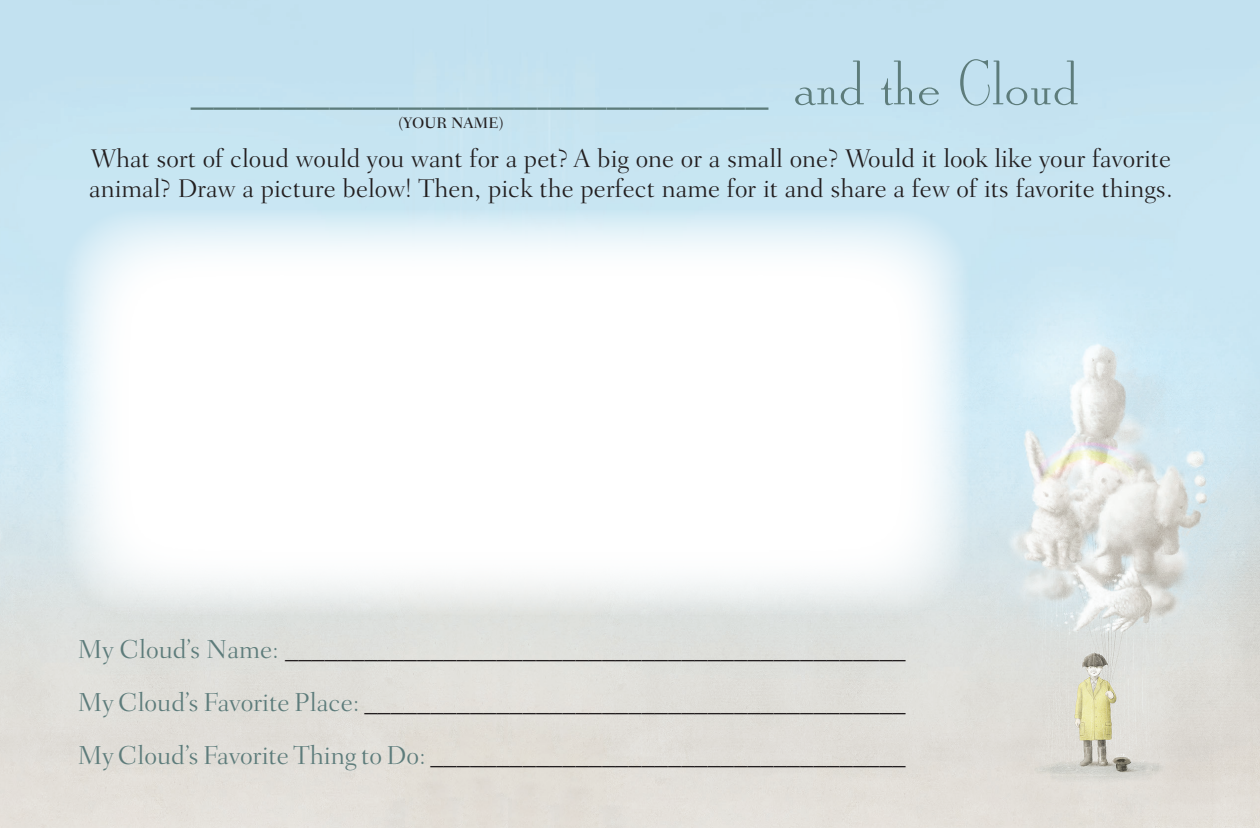
<style>
.page{position:relative;width:1260px;height:828px;background:#fff}
.page>*{position:absolute;margin:0;border:0;box-sizing:border-box;transform-origin:0 0}
.t1{font:46.2px "Solid Antique Roman Pro";color:#5d7c7b}
.t2{font:300 26.4px/52.8px "Fairfield LT Std";color:#231f20;text-align:justify}
.t3{font:300 26px/30px "Fairfield LT Std";color:#231f20}
.t4{font:500 15.4px "Fairfield LT Std";color:#231f20}
.s1{font-size:63.8px}
.s2{color:#5d7c7b}
</style>
<div class="page">
<img style="left:0;top:0;width:1259px;height:828px">
<svg style="left:62px;top:209px;width:907px;height:406px"></svg>
<h1 class="t1" style="left:191px;top:65px;width:889px">_________________________ <span class="s1">and the Cloud</span></h1>
<p class="t4" style="left:398px;top:114px;width:107px">(YOUR NAME)</p>
<p class="t3" style="left:89px;top:144px;width:1084px">What sort of cloud would you want for a pet? A big one or a small one? Would it look like your favorite animal? Draw a picture below! Then, pick the perfect name for it and share a few of its favorite things.</p>
<p class="t2" style="left:77px;top:623px;width:830px"><span class="s2">My Cloud’s Name:</span> _______________________________________________ <span class="s2">My Cloud’s Favorite Place:</span> _________________________________________ <span class="s2">My Cloud’s Favorite Thing to Do:</span> ____________________________________</p>
</div>
